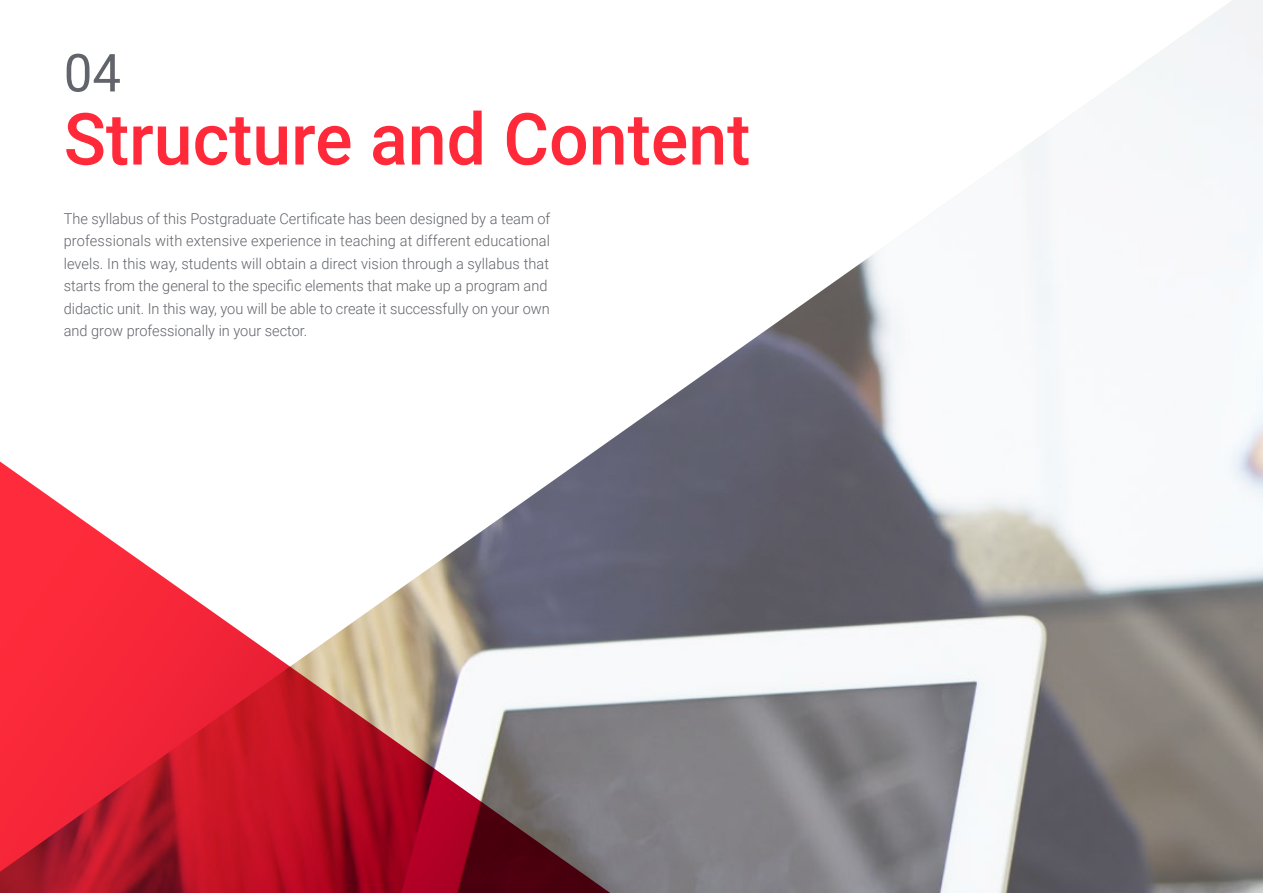
<style>
.page{position:relative;width:1263px;height:893px;background:#fff}
.page>*{position:absolute;margin:0;border:0;box-sizing:border-box;transform-origin:0 0}
.t1{font:500 72px "Roboto";color:#ff293a}
.t2{font:52.5px "Roboto";color:#61646a}
.t3{font:300 15px/22.5px "Roboto";color:#61646a}
</style>
<div class="page">
<img style="left:602px;top:0;width:661px;height:893px">
<svg style="left:0;top:446px;width:640px;height:447px"></svg>
<h2 class="t2" style="left:64px;top:36px;width:59px">04</h2>
<h1 class="t1" style="left:64px;top:89px;width:688px">Structure and Content</h1>
<p class="t3" style="left:64px;top:207px;width:488px">The syllabus of this Postgraduate Certificate has been designed by a team of professionals with extensive experience in teaching at different educational levels. In this way, students will obtain a direct vision through a syllabus that starts from the general to the specific elements that make up a program and didactic unit. In this way, you will be able to create it successfully on your own and grow professionally in your sector.</p>
</div>
